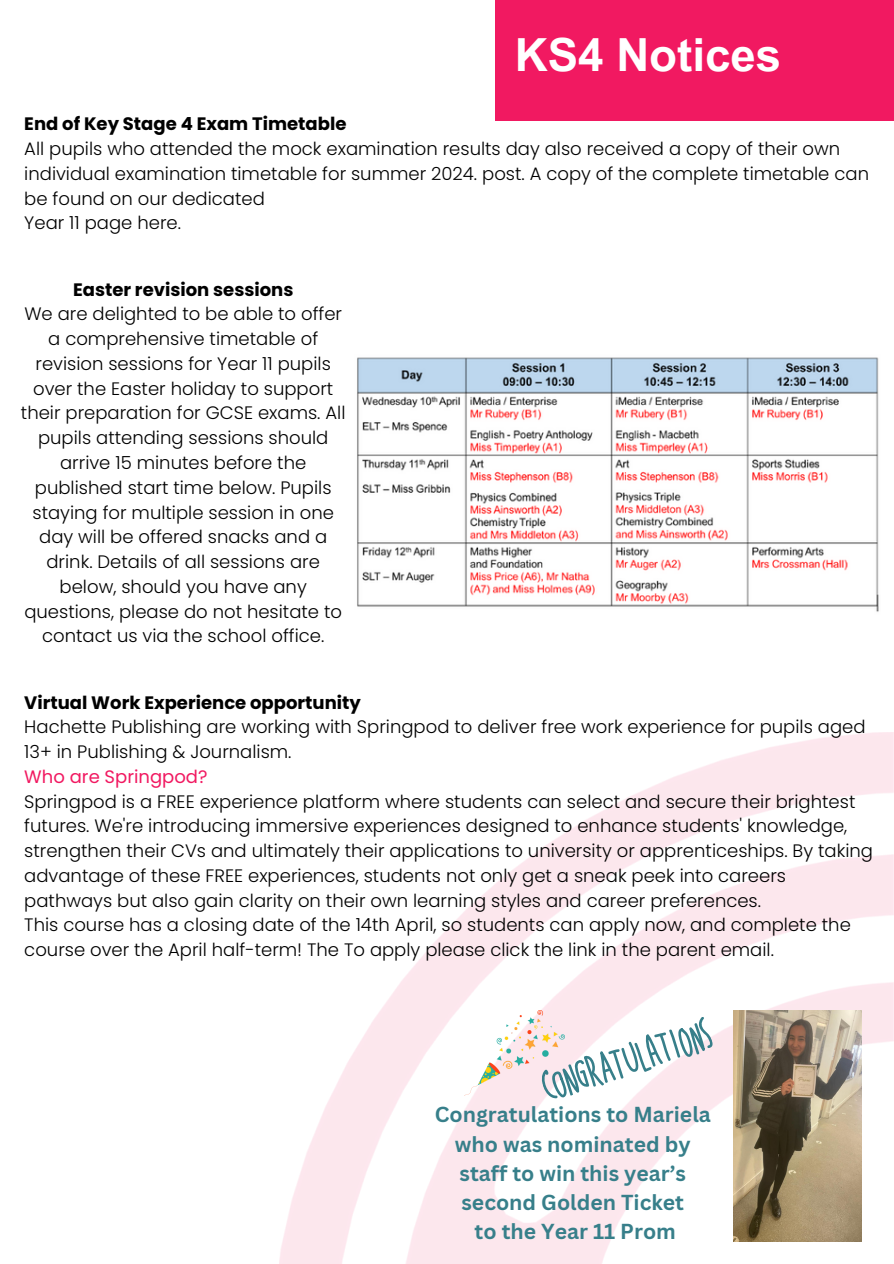
<style>
.page{position:relative;width:894px;height:1264px;background:#fff}
.page>*{position:absolute;margin:0;border:0;box-sizing:border-box;transform-origin:0 0}
.t1{font:700 45.6px "Arial MT Pro";color:#fff}
.t2{font:700 21.15px/29.2px "Canva Sans";color:#377f8a;text-align:center}
.t3{font:300 18px/24.8px "Poppins";color:#000}
.t4{font:700 18px "Poppins";color:#000}
.t5{font:18px "Poppins";color:#f11961}
</style>
<div class="page">
<div style="left:496px;top:0;width:397px;height:121px;background:#f11961"></div>
<img style="left:279px;top:732px;width:614px;height:531px">
<img style="left:733px;top:1010px;width:128px;height:231px">
<img style="left:357px;top:357px;width:522px;height:255px">
<svg style="left:538px;top:1016px;width:177px;height:86px"></svg>
<img style="left:464px;top:1010px;width:100px;height:85px">
<p class="t1" style="left:514px;top:38px;width:268px">KS4 Notices</p>
<p class="t4" style="left:24px;top:111px;width:323px">End of Key Stage 4 Exam Timetable</p>
<p class="t3" style="left:24px;top:136px;width:846px">All pupils who attended the mock examination results day also received a copy of their own individual examination timetable for summer 2024. post. A copy of the complete timetable can be found on our dedicated</p>
<p class="t3" style="left:24px;top:211px;width:158px">Year 11 page here.</p>
<p class="t4" style="left:73px;top:277px;width:222px">Easter revision sessions</p>
<p class="t3" style="left:21px;top:302px;width:326px;text-align:center">We are delighted to be able to offer a comprehensive timetable of revision sessions for Year 11 pupils over the Easter holiday to support their preparation for GCSE exams. All pupils attending sessions should arrive 15 minutes before the published start time below. Pupils staying for multiple session in one day will be offered snacks and a drink. Details of all sessions are below, should you have any questions, please do not hesitate to contact us via the school office.</p>
<p class="t4" style="left:24px;top:689px;width:338px">Virtual Work Experience opportunity</p>
<p class="t3" style="left:24px;top:714px;width:842px">Hachette Publishing are working with Springpod to deliver free work experience for pupils aged<br>13+ in Publishing &amp; Journalism.</p>
<p class="t5" style="left:24px;top:764px;width:185px">Who are Springpod?</p>
<p class="t3" style="left:24px;top:789px;width:850px">Springpod is a FREE experience platform where students can select and secure their brightest futures. We're introducing immersive experiences designed to enhance students' knowledge, strengthen their CVs and ultimately their applications to university or apprenticeships. By taking advantage of these FREE experiences, students not only get a sneak peek into careers pathways but also gain clarity on their own learning styles and career preferences.</p>
<h2 class="t3" style="left:24px;top:912px;width:827px">This course has a closing date of the 14th April, so students can apply now, and complete the course over the April half-term! The To apply please click the link in the parent email.</h2>
<p class="t2" style="left:434px;top:1099px;width:277px">Congratulations to Mariela who was nominated by staff to win this year’s second Golden Ticket<br>to the Year 11 Prom</p>
</div>
